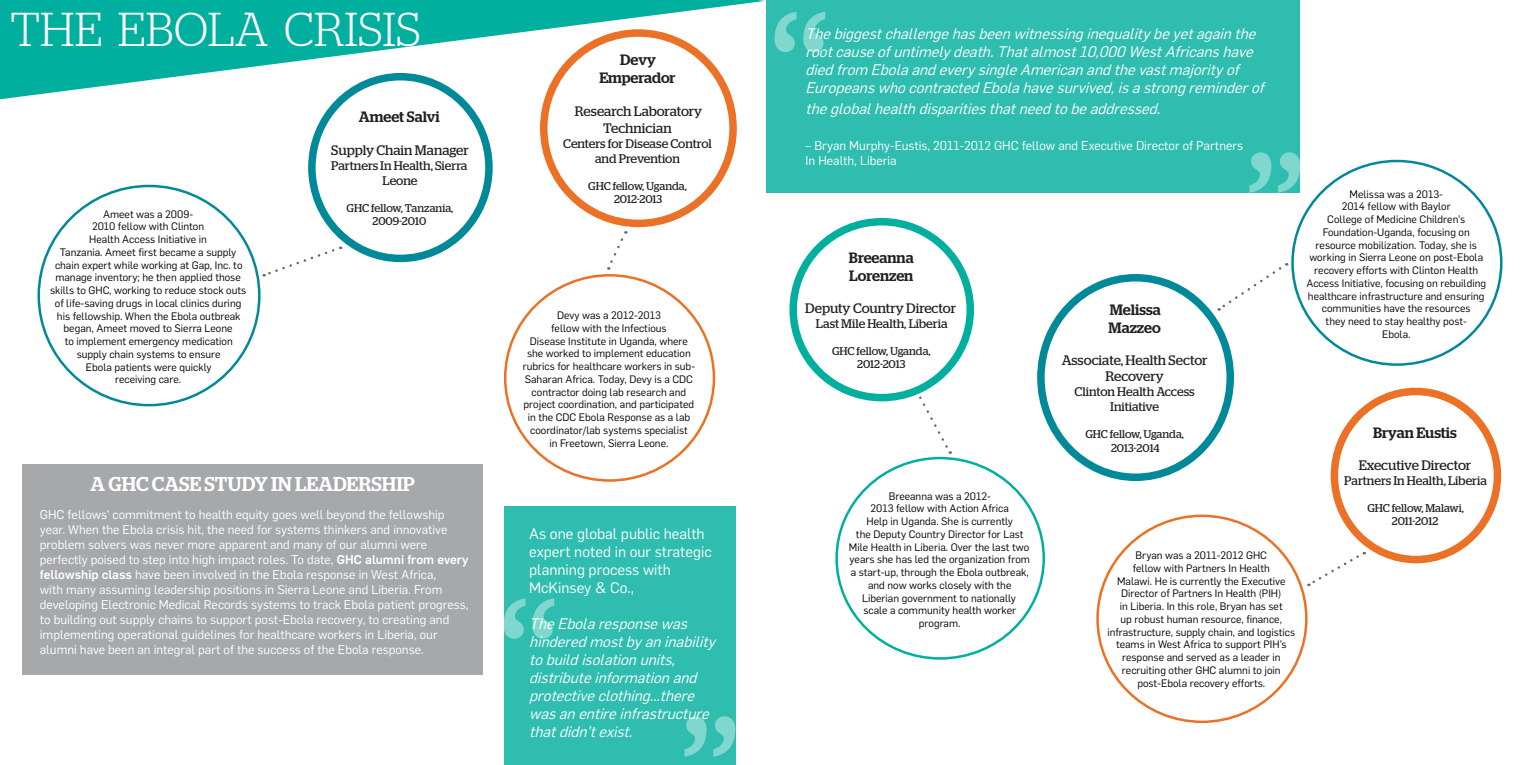
<style>
.page{position:relative;width:1530px;height:765px;background:#fff}
.page>*{position:absolute;margin:0;border:0;box-sizing:border-box;transform-origin:0 0}
.t1{font:300 250px "Stag";color:#fff}
.t2{font:300 47.5px "Stag";color:#fff}
.t3{font:500 20px "Stag";color:#fff}
.t4{font:italic 15px/18px "Flama";color:#fff}
.t5{font:15px/18px "Flama";color:#fff}
.t6{font:500 15px/18px "Stag";color:#231f20}
.t7{font:13.75px/16.5px "Stag";color:#231f20;text-align:center}
.t8{font:12.5px/15px "Flama";color:#fff}
.t9{font:12.5px/15px "Stag";color:#231f20;text-align:center}
.t10{font:11.25px/13.5px "Stag";color:#231f20;text-align:center}
.t11{font:10.62px/12.8px "Flama";color:#000;text-align:center}
.s1{font-weight:500}
</style>
<div class="page">
<svg style="left:1308px;top:552px;width:57px;height:35px"></svg>
<svg style="left:917px;top:390px;width:34px;height:64px"></svg>
<svg style="left:1218px;top:263px;width:69px;height:48px"></svg>
<div style="left:766px;top:0;width:533px;height:193px;background:#2ebdae"></div>
<div style="left:789px;top:218px;width:185px;height:183px;border:8px solid #00af9d;border-radius:50%"></div>
<div style="left:1037px;top:274px;width:197px;height:207px;border:8px solid #008998;border-radius:50%"></div>
<div style="left:1331px;top:388px;width:170px;height:175px;border:8px solid #ea7125;border-radius:50%"></div>
<svg style="left:607px;top:231px;width:19px;height:39px"></svg>
<div style="left:540px;top:29px;width:197px;height:198px;border:8px solid #ea7125;border-radius:50%"></div>
<svg style="left:264px;top:247px;width:77px;height:30px"></svg>
<div style="left:308px;top:73px;width:185px;height:189px;border:8px solid #008998;border-radius:50%"></div>
<div style="left:504px;top:506px;width:231px;height:259px;background:#2ebdae"></div>
<div style="left:23px;top:464px;width:460px;height:211px;background:#a6a8aa"></div>
<svg style="left:0;top:0;width:765px;height:99px;fill:#00af9d"></svg>
<h2 class="t2" style="left:10px;top:2px;width:412px">THE EBOLA CRISIS</h2>
<p class="t11" style="left:50px;top:207px;width:198px">Ameet was a 2009-<br>2010 fellow with Clinton<br>Health Access Initiative in<br>Tanzania. Ameet first became a supply chain expert while working at Gap, Inc. to manage inventory; he then applied those skills to GHC, working to reduce stock outs of life-saving drugs in local clinics during his fellowship. When the Ebola outbreak began, Ameet moved to Sierra Leone<br>to implement emergency medication supply chain systems to ensure<br>Ebola patients were quickly<br>receiving care.</p>
<h3 class="t6" style="left:359px;top:107px;width:82px">Ameet Salvi</h3>
<p class="t7" style="left:331px;top:142px;width:139px">Supply Chain Manager</p>
<p class="t9" style="left:331px;top:158px;width:138px">Partners In Health, Sierra<br>Leone</p>
<p class="t10" style="left:347px;top:201px;width:108px">GHC fellow, Tanzania,<br>2009-2010</p>
<h3 class="t3" style="left:91px;top:472px;width:326px">A GHC CASE STUDY IN LEADERSHIP</h3>
<p class="t8" style="left:40px;top:507px;width:430px">GHC fellows’ commitment to health equity goes well beyond the fellowship year. When the Ebola crisis hit, the need for systems thinkers and innovative problem solvers was never more apparent and many of our alumni were perfectly poised to step into high impact roles. To date, <span class="s1">GHC alumni from every fellowship class</span> have been involved in the Ebola response in West Africa,<br>with many assuming leadership positions in Sierra Leone and Liberia. From developing Electronic Medical Records systems to track Ebola patient progress, to building out supply chains to support post-Ebola recovery, to creating and implementing operational guidelines for healthcare workers in Liberia, our alumni have been an integral part of the success of the Ebola response.</p>
<h3 class="t6" style="left:599px;top:51px;width:78px;text-align:center">Devy<br>Emperador</h3>
<p class="t7" style="left:575px;top:103px;width:129px">Research Laboratory<br>Technician</p>
<p class="t9" style="left:563px;top:136px;width:150px">Centers for Disease Control and Prevention</p>
<p class="t10" style="left:588px;top:179px;width:100px">GHC fellow, Uganda,<br>2012-2013</p>
<p class="t11" style="left:523px;top:308px;width:174px">Devy was a 2012-2013<br>fellow with the Infectious<br>Disease Institute in Uganda, where she worked to implement education rubrics for healthcare workers in sub-Saharan Africa. Today, Devy is a CDC contractor doing lab research and project coordination, and participated in the CDC Ebola Response as a lab coordinator/lab systems specialist<br>in Freetown, Sierra Leone.</p>
<h3 class="t5" style="left:529px;top:524px;width:184px">As one global public health expert noted in our strategic planning process with<br>McKinsey &amp; Co.,</h3>
<h3 class="t4" style="left:529px;top:614px;width:192px">TheEbolaresponsewas hinderedmostbyaninability tobuildisolationunits, distributeinformationand protectiveclothing...there wasanentireinfrastructure thatdidn’texist.</h3>
<h1 class="t1" style="left:496px;top:545px;width:66px">“</h1>
<h1 class="t1" style="left:742px;top:810px;width:66px;rotate:-180deg">“</h1>
<h1 class="t1" style="left:767px;top:-42px;width:66px">“</h1>
<p class="t4" style="left:806px;top:24px;width:464px">Thebiggestchallengehasbeenwitnessinginequalitybeyetagainthe rootcauseofuntimelydeath.Thatalmost10,000 WestAfricanshave diedfrom EbolaandeverysingleAmericanandthevastmajorityof EuropeanswhocontractedEbolahavesurvived,isastrongreminderof</p>
<h3 class="t4" style="left:806px;top:99px;width:361px">theglobalhealthdisparitiesthatneedtobeaddressed.</h3>
<p class="t8" style="left:806px;top:137px;width:439px">– Bryan Murphy-Eustis, 2011-2012 GHC fellow and Executive Director of Partners<br>In Health, Liberia</p>
<h1 class="t1" style="left:1307px;top:246px;width:66px;rotate:-180deg">“</h1>
<p class="t11" style="left:1306px;top:187px;width:181px">Melissa was a 2013-<br>2014 fellow with Baylor<br>College of Medicine Children’s<br>Foundation-Uganda, focusing on resource mobilization. Today, she is working in Sierra Leone on post-Ebola recovery efforts with Clinton Health<br>Access Initiative, focusing on rebuilding healthcare infrastructure and ensuring communities have the resources<br>they need to stay healthy post-<br>Ebola.</p>
<h3 class="t6" style="left:849px;top:249px;width:66px">Breeanna<br>Lorenzen</h3>
<p class="t7" style="left:805px;top:299px;width:152px">Deputy Country Director</p>
<p class="t9" style="left:816px;top:316px;width:133px">Last Mile Health, Liberia</p>
<p class="t10" style="left:832px;top:344px;width:100px">GHC fellow, Uganda,<br>2012-2013</p>
<h3 class="t6" style="left:1109px;top:301px;width:54px">Melissa<br>Mazzeo</h3>
<p class="t7" style="left:1062px;top:352px;width:147px">Associate, Health Sector<br>Recovery</p>
<p class="t9" style="left:1075px;top:384px;width:122px">Clinton Health Access<br>Initiative</p>
<p class="t10" style="left:1085px;top:427px;width:100px">GHC fellow, Uganda,<br>2013-2014</p>
<h3 class="t6" style="left:1373px;top:424px;width:85px">Bryan Eustis</h3>
<p class="t7" style="left:1359px;top:456px;width:114px">Executive Director</p>
<p class="t9" style="left:1344px;top:473px;width:144px">Partners In Health, Liberia</p>
<p class="t10" style="left:1367px;top:501px;width:98px">GHC fellow, Malawi,<br>2011-2012</p>
<p class="t11" style="left:849px;top:489px;width:182px">Breeanna was a 2012-<br>2013 fellow with Action Africa<br>Help in Uganda. She is currently<br>the Deputy Country Director for Last<br>Mile Health in Liberia. Over the last two years she has led the organization from a start-up, through the Ebola outbreak, and now works closely with the<br>Liberian government to nationally<br>scale a community health worker program.</p>
<p class="t11" style="left:1107px;top:548px;width:189px">Bryan was a 2011-2012 GHC<br>fellow with Partners In Health<br>Malawi. He is currently the Executive Director of Partners In Health (PIH)<br>in Liberia. In this role, Bryan has set<br>up robust human resource, finance, infrastructure, supply chain, and logistics teams in West Africa to support PIH’s response and served as a leader in recruiting other GHC alumni to join post-Ebola recovery efforts.</p>
</div>
